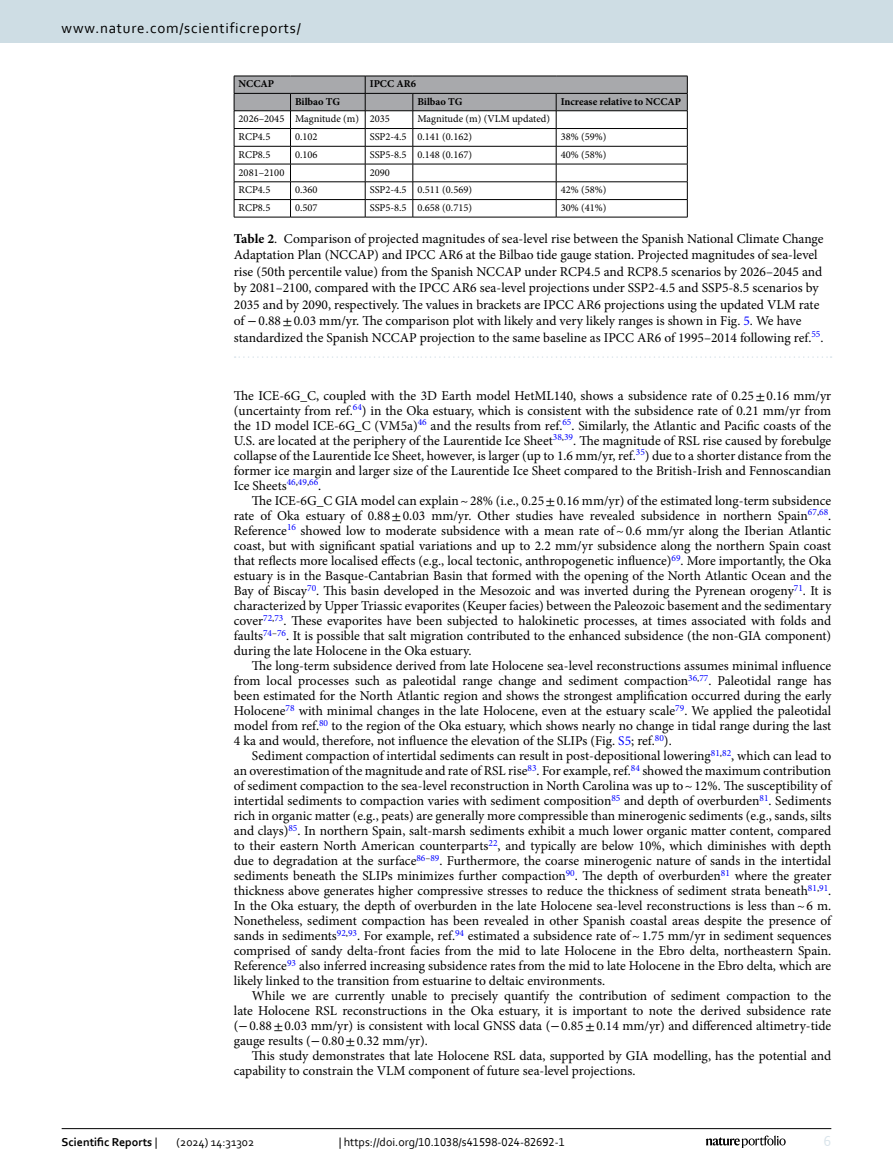
<style>
.page{position:relative;width:893px;height:1174px;background:#fff}
.page>*{position:absolute;margin:0;border:0;box-sizing:border-box;transform-origin:0 0}
.t1{font:15px "Corbel";letter-spacing:.05em;color:#000}
.t2{font:15px "Corbel";color:#d9e4eb}
.Body_Text_Indent{font:13.5px/15px "Minion Pro";color:#000;text-align:justify}
.Table_Caption{font:13.5px/16.5px "Minion Pro";color:#000}
.t3{font:12px "Corbel";color:#000}
.t4{font:700 12px "Corbel";color:#000}
.Table_Body{font:10.5px "Minion Pro";color:#000}
.Table_Head{font:700 10.5px "Minion Pro";color:#000}
.s1{font-weight:700}
.s2{font-family:"STIX"}
.s3{color:#00f}
.s4{font-weight:400}
</style>
<div class="page">
<hr style="left:290px;top:217px;width:75px;height:1px;background:#000">
<hr style="left:365px;top:217px;width:48px;height:1px;background:#000">
<hr style="left:413px;top:217px;width:143px;height:1px;background:#000">
<svg style="left:234px;top:76px;width:454px;height:141px"></svg>
<hr style="left:556px;top:217px;width:131px;height:1px;background:#000">
<hr style="left:234px;top:217px;width:56px;height:1px;background:#000">
<svg style="left:235px;top:356px;width:597px;height:2px"></svg>
<hr style="left:62px;top:1128px;width:769px;height:1px;background:#000">
<svg style="left:706px;top:1135px;width:80px;height:12px"></svg>
<div style="left:0;top:0;width:893px;height:43px;background:#cedde4"></div>
<p class="t1" style="left:62px;top:18px;width:241px">www.nature.com/scientificreports/</p>
<p class="Table_Head" style="left:239px;top:77px;width:37px">NCCAP</p>
<p class="Table_Head" style="left:370px;top:77px;width:48px">IPCC AR6</p>
<p class="Table_Head" style="left:295px;top:94px;width:47px">Bilbao TG</p>
<p class="Table_Head" style="left:417px;top:94px;width:47px">Bilbao TG</p>
<p class="Table_Head" style="left:561px;top:94px;width:122px">Increase relative to NCCAP</p>
<p class="Table_Body" style="left:239px;top:112px;width:47px">2026–2045</p>
<p class="Table_Body" style="left:295px;top:112px;width:66px">Magnitude (m)</p>
<p class="Table_Body" style="left:370px;top:112px;width:22px">2035</p>
<p class="Table_Body" style="left:417px;top:112px;width:134px">Magnitude (m) (VLM updated)</p>
<p class="Table_Body" style="left:239px;top:130px;width:33px">RCP4.5</p>
<p class="Table_Body" style="left:295px;top:130px;width:24px">0.102</p>
<p class="Table_Body" style="left:370px;top:130px;width:38px">SSP2-4.5</p>
<p class="Table_Body" style="left:417px;top:130px;width:56px">0.141 (0.162)</p>
<p class="Table_Body" style="left:561px;top:130px;width:47px">38% (59%)</p>
<p class="Table_Body" style="left:239px;top:147px;width:33px">RCP8.5</p>
<p class="Table_Body" style="left:295px;top:147px;width:24px">0.106</p>
<p class="Table_Body" style="left:370px;top:147px;width:38px">SSP5-8.5</p>
<p class="Table_Body" style="left:417px;top:147px;width:56px">0.148 (0.167)</p>
<p class="Table_Body" style="left:561px;top:147px;width:47px">40% (58%)</p>
<p class="Table_Body" style="left:239px;top:165px;width:47px">2081–2100</p>
<p class="Table_Body" style="left:370px;top:165px;width:22px">2090</p>
<p class="Table_Body" style="left:239px;top:183px;width:33px">RCP4.5</p>
<p class="Table_Body" style="left:295px;top:183px;width:24px">0.360</p>
<p class="Table_Body" style="left:370px;top:183px;width:38px">SSP2-4.5</p>
<p class="Table_Body" style="left:417px;top:183px;width:56px">0.511 (0.569)</p>
<p class="Table_Body" style="left:561px;top:183px;width:47px">42% (58%)</p>
<p class="Table_Body" style="left:239px;top:200px;width:33px">RCP8.5</p>
<p class="Table_Body" style="left:295px;top:200px;width:24px">0.507</p>
<p class="Table_Body" style="left:370px;top:200px;width:38px">SSP5-8.5</p>
<p class="Table_Body" style="left:417px;top:200px;width:56px">0.658 (0.715)</p>
<p class="Table_Body" style="left:561px;top:200px;width:47px">30% (41%)</p>
<p class="Table_Caption" style="left:234px;top:230px;width:591px"><span class="s1">Table 2</span>. Comparison of projected magnitudes of sea-level rise between the Spanish National Climate Change Adaptation Plan (NCCAP) and IPCC AR6 at the Bilbao tide gauge station. Projected magnitudes of sea-level rise (50th percentile value) from the Spanish NCCAP under RCP4.5 and RCP8.5 scenarios by 2026–2045 and by 2081–2100, compared with the IPCC AR6 sea-level projections under SSP2-4.5 and SSP5-8.5 scenarios by 2035 and by 2090, respectively. The values in brackets are IPCC AR6 projections using the updated VLM rate of <span class="s2">−</span>0.88<span class="s2">±</span>0.03 mm/yr. The comparison plot with likely and very likely ranges is shown in Fig. <span class="s3">5</span>. We have standardized the Spanish NCCAP projection to the same baseline as IPCC AR6 of 1995–2014 following ref.<sup>55</sup>.</p>
<p class="Body_Text_Indent" style="left:234px;top:388px;width:599px">The ICE-6G_C, coupled with the 3D Earth model HetML140, shows a subsidence rate of 0.25<span class="s2">±</span>0.16 mm/yr (uncertainty from ref.<sup>64</sup>) in the Oka estuary, which is consistent with the subsidence rate of 0.21 mm/yr from the 1D model ICE-6G_C (VM5a)<sup>46</sup> and the results from ref.<sup>65</sup>. Similarly, the Atlantic and Pacific coasts of the U.S. are located at the periphery of the Laurentide Ice Sheet<sup>38</sup><sup>,</sup><sup>39</sup>. The magnitude of RSL rise caused by forebulge collapse of the Laurentide Ice Sheet, however, is larger (up to 1.6 mm/yr, ref.<sup>35</sup>) due to a shorter distance from the former ice margin and larger size of the Laurentide Ice Sheet compared to the British-Irish and Fennoscandian Ice Sheets<sup>46</sup><sup>,</sup><sup>49</sup><sup>,</sup><sup>66</sup>.</p>
<p class="Body_Text_Indent" style="left:234px;top:493px;width:599px;text-indent:18px">The ICE-6G_C GIA model can explain~28% (i.e., 0.25<span class="s2">±</span>0.16 mm/yr) of the estimated long-term subsidence rate of Oka estuary of 0.88<span class="s2">±</span>0.03 mm/yr. Other studies have revealed subsidence in northern Spain<sup>67</sup><sup>,</sup><sup>68</sup>.<br>Reference<sup>16</sup> showed low to moderate subsidence with a mean rate of~0.6 mm/yr along the Iberian Atlantic coast, but with significant spatial variations and up to 2.2 mm/yr subsidence along the northern Spain coast that reflects more localised effects (e.g., local tectonic, anthropogenetic influence)<sup>69</sup>. More importantly, the Oka estuary is in the Basque-Cantabrian Basin that formed with the opening of the North Atlantic Ocean and the Bay of Biscay<sup>70</sup>. This basin developed in the Mesozoic and was inverted during the Pyrenean orogeny<sup>71</sup>. It is characterized by Upper Triassic evaporites (Keuper facies) between the Paleozoic basement and the sedimentary cover<sup>72</sup><sup>,</sup><sup>73</sup>. These evaporites have been subjected to halokinetic processes, at times associated with folds and faults<sup>74</sup><sup>–</sup><sup>76</sup>. It is possible that salt migration contributed to the enhanced subsidence (the non-GIA component) during the late Holocene in the Oka estuary.</p>
<p class="Body_Text_Indent" style="left:234px;top:658px;width:599px;text-indent:18px">The long-term subsidence derived from late Holocene sea-level reconstructions assumes minimal influence from local processes such as paleotidal range change and sediment compaction<sup>36</sup><sup>,</sup><sup>77</sup>. Paleotidal range has been estimated for the North Atlantic region and shows the strongest amplification occurred during the early Holocene<sup>78</sup> with minimal changes in the late Holocene, even at the estuary scale<sup>79</sup>. We applied the paleotidal model from ref.<sup>80</sup> to the region of the Oka estuary, which shows nearly no change in tidal range during the last 4 ka and would, therefore, not influence the elevation of the SLIPs (Fig. <span class="s3">S5</span>; ref.<sup>80</sup>).</p>
<p class="Body_Text_Indent" style="left:234px;top:748px;width:599px;text-indent:18px">Sediment compaction of intertidal sediments can result in post-depositional lowering<sup>81</sup><sup>,</sup><sup>82</sup>, which can lead to an overestimation of the magnitude and rate of RSL rise<sup>83</sup>. For example, ref.<sup>84</sup> showed the maximum contribution of sediment compaction to the sea-level reconstruction in North Carolina was up to~12%. The susceptibility of intertidal sediments to compaction varies with sediment composition<sup>85</sup> and depth of overburden<sup>81</sup>. Sediments rich in organic matter (e.g., peats) are generally more compressible than minerogenic sediments (e.g., sands, silts and clays)<sup>85</sup>. In northern Spain, salt-marsh sediments exhibit a much lower organic matter content, compared to their eastern North American counterparts<sup>22</sup>, and typically are below 10%, which diminishes with depth due to degradation at the surface<sup>86</sup><sup>–</sup><sup>89</sup>. Furthermore, the coarse minerogenic nature of sands in the intertidal sediments beneath the SLIPs minimizes further compaction<sup>90</sup>. The depth of overburden<sup>81</sup> where the greater thickness above generates higher compressive stresses to reduce the thickness of sediment strata beneath<sup>81</sup><sup>,</sup><sup>91</sup>.<br>In the Oka estuary, the depth of overburden in the late Holocene sea-level reconstructions is less than~6 m.<br>Nonetheless, sediment compaction has been revealed in other Spanish coastal areas despite the presence of sands in sediments<sup>92</sup><sup>,</sup><sup>93</sup>. For example, ref.<sup>94</sup> estimated a subsidence rate of~1.75 mm/yr in sediment sequences comprised of sandy delta-front facies from the mid to late Holocene in the Ebro delta, northeastern Spain.<br>Reference<sup>93</sup> also inferred increasing subsidence rates from the mid to late Holocene in the Ebro delta, which are likely linked to the transition from estuarine to deltaic environments.</p>
<p class="Body_Text_Indent" style="left:234px;top:988px;width:599px;text-indent:18px">While we are currently unable to precisely quantify the contribution of sediment compaction to the late Holocene RSL reconstructions in the Oka estuary, it is important to note the derived subsidence rate (<span class="s2">−</span>0.88<span class="s2">±</span>0.03 mm/yr) is consistent with local GNSS data (<span class="s2">−</span>0.85<span class="s2">±</span>0.14 mm/yr) and differenced altimetry-tide gauge results (<span class="s2">−</span>0.80<span class="s2">±</span>0.32 mm/yr).</p>
<p class="Body_Text_Indent" style="left:234px;top:1048px;width:599px;text-indent:18px">This study demonstrates that late Holocene RSL data, supported by GIA modelling, has the potential and capability to constrain the VLM component of future sea-level projections.</p>
<p class="t4" style="left:62px;top:1134px;width:97px">Scientific Reports <span class="s4">|</span></p>
<p class="t3" style="left:177px;top:1134px;width:79px">(2024) 14:31302</p>
<p class="t3" style="left:339px;top:1134px;width:228px">| https://doi.org/10.1038/s41598-024-82692-1</p>
<p class="t2" style="left:824px;top:1132px;width:9px">6</p>
</div>
